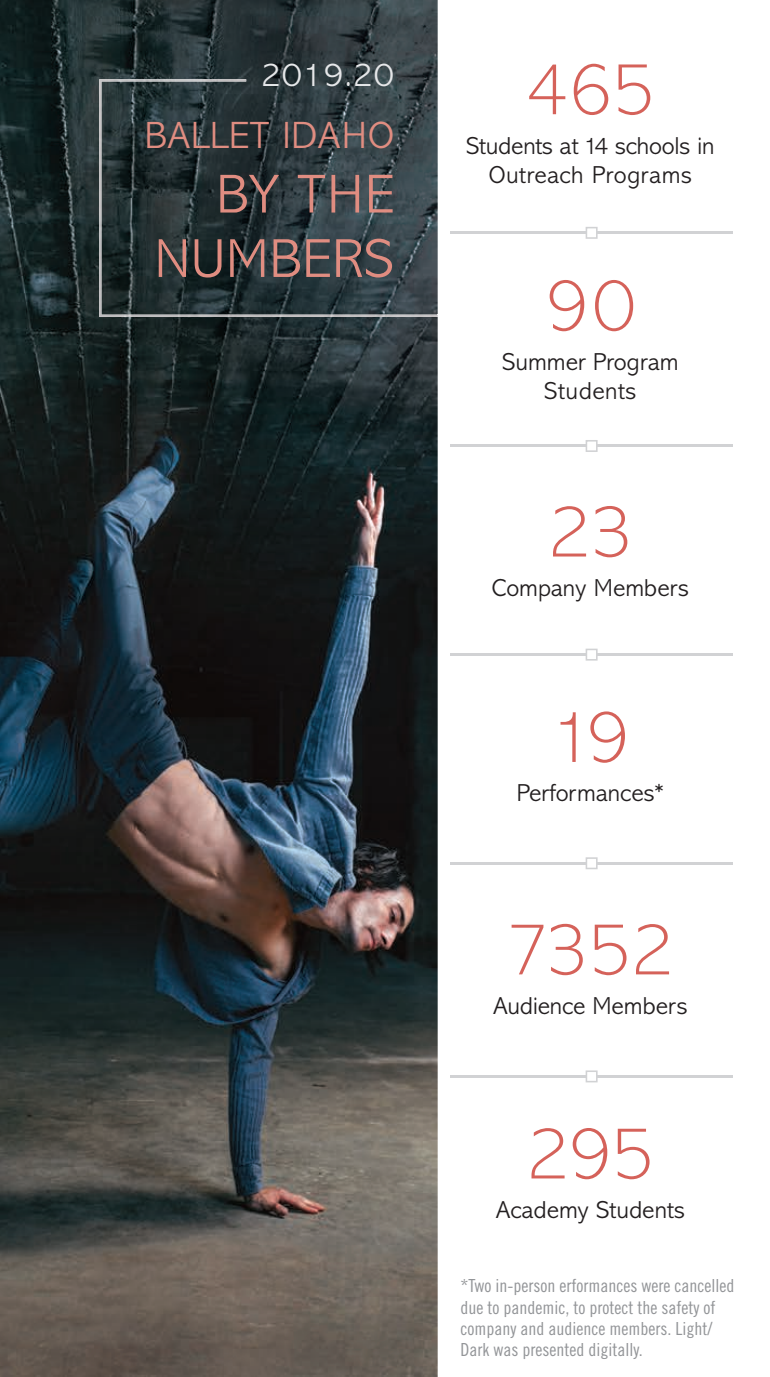
<style>
.page{position:relative;width:770px;height:1377px;background:#fff}
.page>*{position:absolute;margin:0;border:0;box-sizing:border-box;transform-origin:0 0}
.t1{font:200 76.5px "Abadi";color:#d5625a}
.t2{font:300 55.35px/64.4px "Abadi";letter-spacing:.02em;color:#e08d81;text-align:right}
.t3{font:300 38.25px "Abadi";letter-spacing:.02em;color:#e08d81}
.t4{font:300 33.98px "Abadi";letter-spacing:.02em;color:#e6e7e9}
.t5{font:300 24.75px/29.2px "Abadi MT Std";color:#231f20;text-align:center}
.t6{font:18px/21.4px "Trade Gothic Cond Eighteen";color:#939598}
</style>
<div class="page">
<img style="left:0;top:0;width:437px;height:1377px">
<hr style="left:450px;top:232px;width:282px;height:2px;background:#d1d2d4">
<svg style="left:585px;top:227px;width:12px;height:12px"></svg>
<hr style="left:450px;top:445px;width:282px;height:2px;background:#d1d2d4">
<svg style="left:585px;top:440px;width:12px;height:12px"></svg>
<hr style="left:450px;top:654px;width:282px;height:2px;background:#d1d2d4">
<svg style="left:585px;top:649px;width:12px;height:12px"></svg>
<hr style="left:450px;top:862px;width:282px;height:2px;background:#d1d2d4">
<svg style="left:585px;top:857px;width:12px;height:12px"></svg>
<hr style="left:450px;top:1075px;width:282px;height:3px;background:#d1d2d4">
<svg style="left:585px;top:1070px;width:12px;height:12px"></svg>
<img style="left:99px;top:79px;width:338px;height:238px">
<h3 class="t4" style="left:261px;top:56px;width:135px">2019.20</h3>
<h3 class="t3" style="left:145px;top:115px;width:251px">BALLET IDAHO</h3>
<h2 class="t2" style="left:154px;top:162px;width:241px">BY THE<br>NUMBERS</h2>
<h1 class="t1" style="left:526px;top:47px;width:130px">465</h1>
<h3 class="t5" style="left:466px;top:131px;width:250px">Students at 14 schools in<br>Outreach Programs</h3>
<h1 class="t1" style="left:545px;top:263px;width:92px">90</h1>
<h3 class="t5" style="left:502px;top:347px;width:178px">Summer Program<br>Students</h3>
<h1 class="t1" style="left:548px;top:490px;width:86px">23</h1>
<h3 class="t5" style="left:491px;top:573px;width:199px">Company Members</h3>
<h1 class="t1" style="left:552px;top:695px;width:78px">19</h1>
<h3 class="t5" style="left:517px;top:779px;width:148px">Performances*</h3>
<h1 class="t1" style="left:506px;top:907px;width:169px">7352</h1>
<h3 class="t5" style="left:493px;top:991px;width:196px">Audience Members</h3>
<h1 class="t1" style="left:526px;top:1111px;width:129px">295</h1>
<h3 class="t5" style="left:496px;top:1195px;width:190px">Academy Students</h3>
<p class="t6" style="left:460px;top:1275px;width:275px">*Two in-person erformances were cancelled due to pandemic, to protect the safety of company and audience members. Light/ Dark was presented digitally.</p>
</div>
